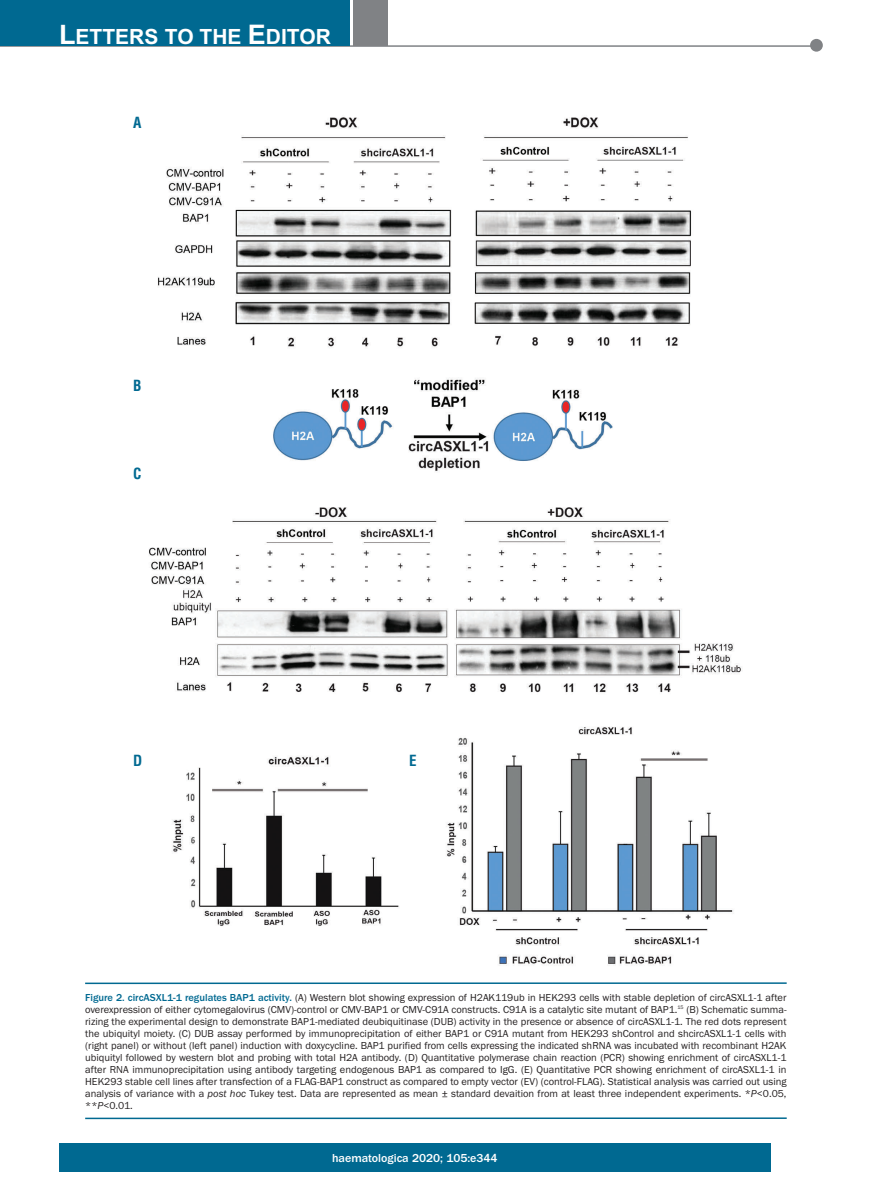
<style>
.page{position:relative;width:893px;height:1191px;background:#fff}
.page>*{position:absolute;margin:0;border:0;box-sizing:border-box;transform-origin:0 0}
.t1{font:700 21px "Arial";color:#fff}
.t2{font:700 condensed 15px "Helvetica";color:#006991}
.t3{font:500 12px "Franklin Gothic";color:#fff}
.t4{font:10.5px/12px "Franklin Gothic";color:#231f20;text-align:justify}
.s1{font-size:27px}
.s2{font-weight:500;color:#006991}
.s3{font-style:italic}
</style>
<div class="page">
<div style="left:59px;top:1143px;width:712px;height:28px;background:#006991"></div>
<hr style="left:0;top:45px;width:820px;height:2px;background:#808285">
<div style="left:810px;top:39px;width:13px;height:13px;background:#808285;border-radius:50%"></div>
<div style="left:354px;top:0;width:34px;height:45px;background:#808285"></div>
<div style="left:0;top:0;width:350px;height:45px;background:#006991"></div>
<img style="left:149px;top:117px;width:592px;height:849px">
<hr style="left:85px;top:982px;width:702px;height:2px;background:#006991">
<hr style="left:85px;top:1117px;width:702px;height:2px;background:#006991">
<h1 class="t1" style="left:59px;top:25px;width:273px"><span class="s1">L</span>ETTERS TO THE <span class="s1">E</span>DITOR</h1>
<h2 class="t2" style="left:133px;top:114px;width:10px">A</h2>
<h2 class="t2" style="left:133px;top:377px;width:10px">B</h2>
<h2 class="t2" style="left:133px;top:465px;width:10px">C</h2>
<h2 class="t2" style="left:133px;top:752px;width:11px">D</h2>
<h2 class="t2" style="left:409px;top:752px;width:9px">E</h2>
<p class="t4" style="left:85px;top:991px;width:703px"><span class="s2">Figure 2. circASXL1-1 regulates BAP1 activity.</span> (A) Western blot showing expression of H2AK119ub in HEK293 cells with stable depletion of circASXL1-1 after overexpression of either cytomegalovirus (CMV)-control or CMV-BAP1 or CMV-C91A constructs. C91A is a catalytic site mutant of BAP1.<sup>15</sup> (B) Schematic summa&shy;rizing the experimental design to demonstrate BAP1-mediated deubiquitinase (DUB) activity in the presence or absence of circASXL1-1. The red dots represent the ubiquityl moiety. (C) DUB assay performed by immunoprecipitation of either BAP1 or C91A mutant from HEK293 shControl and shcircASXL1-1 cells with (right panel) or without (left panel) induction with doxycycline. BAP1 purified from cells expressing the indicated shRNA was incubated with recombinant H2AK ubiquityl followed by western blot and probing with total H2A antibody. (D) Quantitative polymerase chain reaction (PCR) showing enrichment of circASXL1-1 after RNA immunoprecipitation using antibody targeting endogenous BAP1 as compared to IgG. (E) Quantitative PCR showing enrichment of circASXL1-1 in HEK293 stable cell lines after transfection of a FLAG-BAP1 construct as compared to empty vector (EV) (control-FLAG). Statistical analysis was carried out using analysis of variance with a <span class="s3">post hoc</span> Tukey test. Data are represented as mean ± standard devaition from at least three independent experiments. *<span class="s3">P</span>&lt;0.05, **<span class="s3">P</span>&lt;0.01.</p>
<p class="t3" style="left:332px;top:1150px;width:167px">haematologica 2020; 105:e344</p>
</div>
